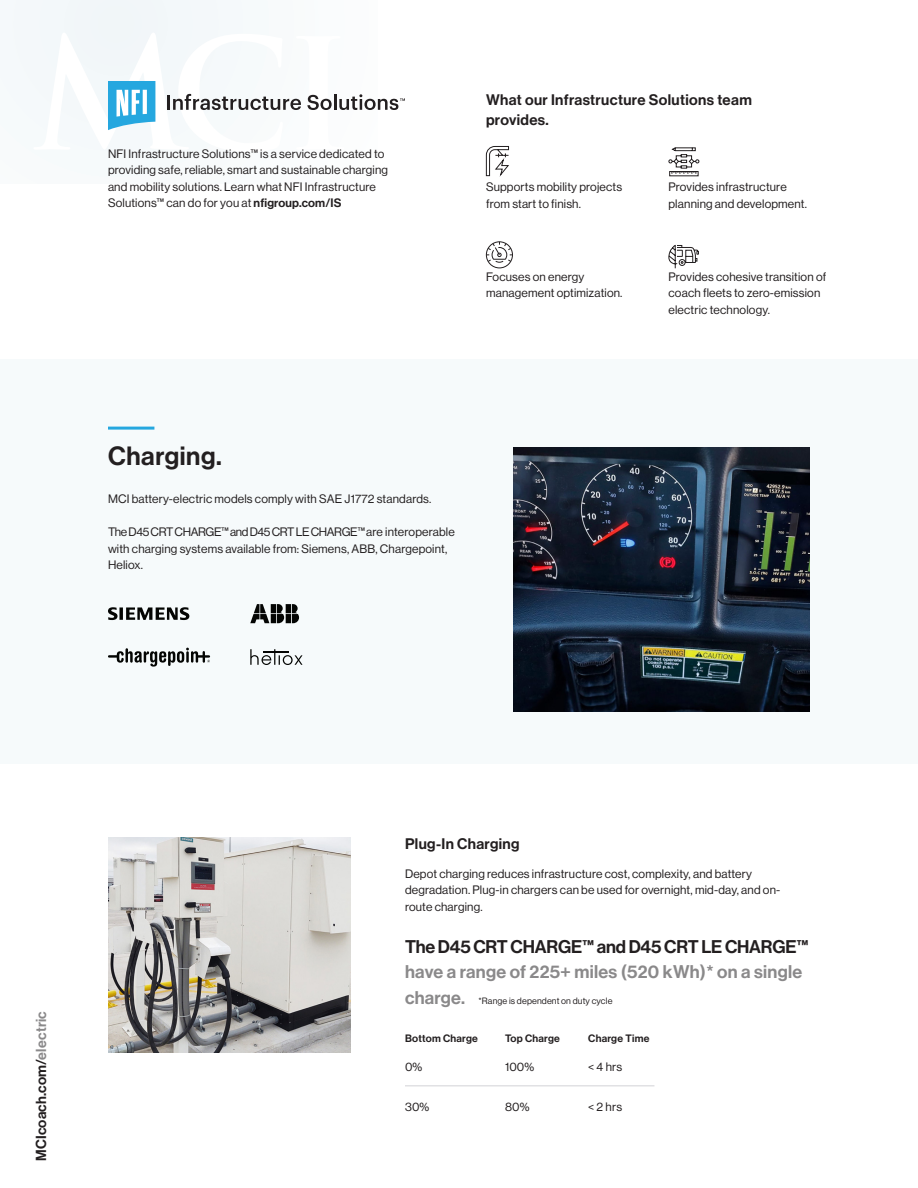
<style>
.page{position:relative;width:918px;height:1188px;background:#fff}
.page>*{position:absolute;margin:0;border:0;box-sizing:border-box;transform-origin:0 0}
.t1{font:25.8px "N Haas Grotesk DS Pro 65 Md";letter-spacing:.025em;color:#231f20}
.t2{font:18px/25.5px "N Haas Grotesk DS Pro 65 Md";color:#8a898a}
.t3{font:15px/19.5px "N Haas Grotesk DS Pro 65 Md";letter-spacing:.025em;color:#231f20}
.t4{font:14.25px "N Haas Grotesk DS Pro 65 Md";letter-spacing:.015em;color:#231f20}
.t5{font:12px/16.5px "N Haas Grotesk DS Pro 55 Rg";letter-spacing:.015em;color:#231f20}
.t6{font:10.5px "N Haas Grotesk DS Pro 65 Md";letter-spacing:.025em;color:#231f20}
.Table_Body{font:9px "N Haas Grotesk DS Pro 55 Rg";letter-spacing:.015em;color:#231f20}
.s1{font-family:"N Haas Grotesk DS Pro 65 Md"}
.s2{color:#8a898a}
.s3{color:#231f20}
</style>
<div class="page">
<svg style="left:13px;top:0;width:206px;height:123px"></svg>
<div style="left:0;top:359px;width:918px;height:405px;background:#f6fafb"></div>
<img style="left:513px;top:448px;width:297px;height:264px">
<img style="left:108px;top:837px;width:243px;height:216px">
<svg style="left:250px;top:604px;width:49px;height:19px"></svg>
<svg style="left:108px;top:607px;width:81px;height:13px"></svg>
<svg style="left:108px;top:648px;width:102px;height:19px"></svg>
<svg style="left:250px;top:649px;width:53px;height:16px"></svg>
<hr style="left:405px;top:1086px;width:249px;height:1px;background:#d2d2d6">
<hr style="left:108px;top:427px;width:46px;height:3px;background:#25a7df">
<svg style="left:486px;top:146px;width:23px;height:30px"></svg>
<svg style="left:486px;top:241px;width:27px;height:28px"></svg>
<svg style="left:668px;top:245px;width:31px;height:24px"></svg>
<svg style="left:668px;top:147px;width:32px;height:30px"></svg>
<hr style="left:167px;top:95px;width:3px;height:15px;background:#231f20">
<svg style="left:173px;top:94px;width:128px;height:16px"></svg>
<svg style="left:108px;top:81px;width:47px;height:49px"></svg>
<svg style="left:143px;top:90px;width:4px;height:24px"></svg>
<svg style="left:307px;top:94px;width:98px;height:16px"></svg>
<p class="t5" style="left:108px;top:145px;width:282px">NFI Infrastructure Solutions™ is a service dedicated to providing safe, reliable, smart and sustainable charging and mobility solutions. Learn what NFI Infrastructure Solutions™ can do for you at <span class="s1">nfigroup.com/IS</span></p>
<h4 class="t3" style="left:486px;top:90px;width:267px">What our Infrastructure Solutions team provides.</h4>
<p class="t5" style="left:486px;top:179px;width:138px">Supports mobility projects from start to finish.</p>
<p class="t5" style="left:486px;top:268px;width:138px">Focuses on energy management optimization.</p>
<p class="t5" style="left:669px;top:179px;width:140px">Provides infrastructure planning and development.</p>
<p class="t5" style="left:669px;top:268px;width:159px">Provides cohesive transition of coach fleets to zero-emission electric technology.</p>
<h2 class="t1" style="left:108px;top:441px;width:115px">Charging.</h2>
<p class="t5" style="left:108px;top:491px;width:325px">MCI battery-electric models comply with SAE J1772 standards.</p>
<p class="t5" style="left:108px;top:524px;width:348px">The D45 CRT CHARGE™ and D45 CRT LE CHARGE™ are interoperable with charging systems available from: Siemens, ABB, Chargepoint,<br>Heliox.</p>
<p class="t4" style="left:33px;top:1161px;width:151px;rotate:-90deg">MCIcoach.com/<span class="s2">electric</span></p>
<h4 class="t3" style="left:405px;top:834px;width:116px">Plug-In Charging</h4>
<p class="t5" style="left:405px;top:865px;width:377px">Depot charging reduces infrastructure cost, complexity, and battery degradation. Plug-in chargers can be used for overnight, mid-day, and on&shy;route charging.</p>
<h3 class="t2" style="left:405px;top:934px;width:405px"><span class="s3">The D45 CRT CHARGE™ and D45 CRT LE CHARGE™ </span>have a range of 225+ miles (520 kWh)* on a single charge.</h3>
<p class="Table_Body" style="left:478px;top:996px;width:135px">*Range is dependent on duty cycle</p>
<h5 class="t6" style="left:405px;top:1032px;width:74px">Bottom Charge</h5>
<h5 class="t6" style="left:505px;top:1032px;width:56px">Top Charge</h5>
<h5 class="t6" style="left:588px;top:1032px;width:63px">Charge Time</h5>
<p class="t5" style="left:405px;top:1059px;width:19px">0%</p>
<p class="t5" style="left:405px;top:1099px;width:26px">30%</p>
<p class="t5" style="left:505px;top:1059px;width:31px">100%</p>
<p class="t5" style="left:588px;top:1059px;width:36px">&lt; 4 hrs</p>
<p class="t5" style="left:505px;top:1099px;width:26px">80%</p>
<p class="t5" style="left:588px;top:1099px;width:35px">&lt; 2 hrs</p>
</div>
